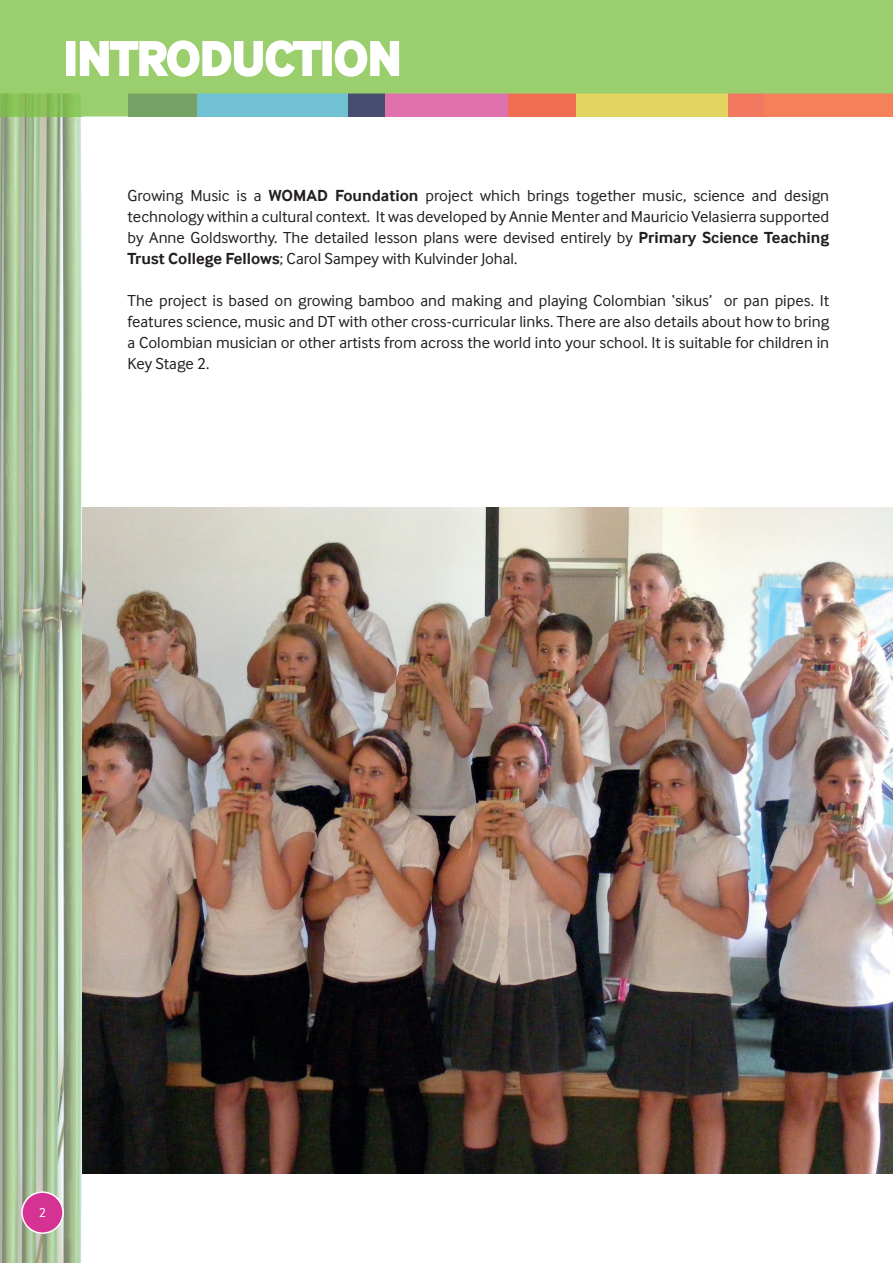
<style>
.page{position:relative;width:893px;height:1263px;background:#fff}
.page>*{position:absolute;margin:0;border:0;box-sizing:border-box;transform-origin:0 0}
.t1{font:700 48px "Inter Face";color:#fff}
.t2{font:16.5px/21px "Inter Face";color:#231f20;text-align:justify}
.t3{font:13.5px "Inter Face";color:#fff}
.s1{font-weight:700}
</style>
<div class="page">
<img style="left:0;top:116px;width:83px;height:1147px">
<div style="left:197px;top:0;width:152px;height:116px;background:#70c2d3"></div>
<div style="left:385px;top:0;width:123px;height:116px;background:#df72ac"></div>
<div style="left:349px;top:0;width:36px;height:116px;background:#474d6f"></div>
<div style="left:575px;top:0;width:153px;height:116px;background:#e3d561"></div>
<div style="left:508px;top:0;width:67px;height:116px;background:#ef6d50"></div>
<div style="left:764px;top:0;width:129px;height:116px;background:#f4815a"></div>
<div style="left:728px;top:0;width:36px;height:116px;background:#f27960"></div>
<div style="left:22px;top:1192px;width:41px;height:41px;background:#d53294;border-radius:50%"></div>
<div style="left:21px;top:1191px;width:43px;height:43px;border:2px solid #fff;border-radius:50%"></div>
<div style="left:323px;top:0;width:570px;height:94px;background:#9bce6d"></div>
<svg style="left:0;top:0;width:323px;height:116px;background:#9fcf82"></svg>
<div style="left:322px;top:41px;width:10px;height:35px;border:3px solid #fff"></div>
<svg style="left:333px;top:38px;width:68px;height:41px;background:#bfdfa2"></svg>
<img style="left:83px;top:507px;width:810px;height:667px">
<h1 class="t1" style="left:64px;top:31px;width:339px">INTRODUCTION</h1>
<p class="t2" style="left:128px;top:185px;width:703px">Growing Music is a <span class="s1">WOMAD Foundation</span> project which brings together music, science and design technology within a cultural context. It was developed by Annie Menter and Mauricio Velasierra supported by Anne Goldsworthy. The detailed lesson plans were devised entirely by <span class="s1">Primary Science Teaching Trust College Fellows</span>; Carol Sampey with Kulvinder Johal.</p>
<p class="t2" style="left:128px;top:290px;width:703px">The project is based on growing bamboo and making and playing Colombian ‘sikus’ or pan pipes. It features science, music and DT with other cross-curricular links. There are also details about how to bring a Colombian musician or other artists from across the world into your school. It is suitable for children in Key Stage 2.</p>
<p class="t3" style="left:39px;top:1205px;width:9px">2</p>
</div>
